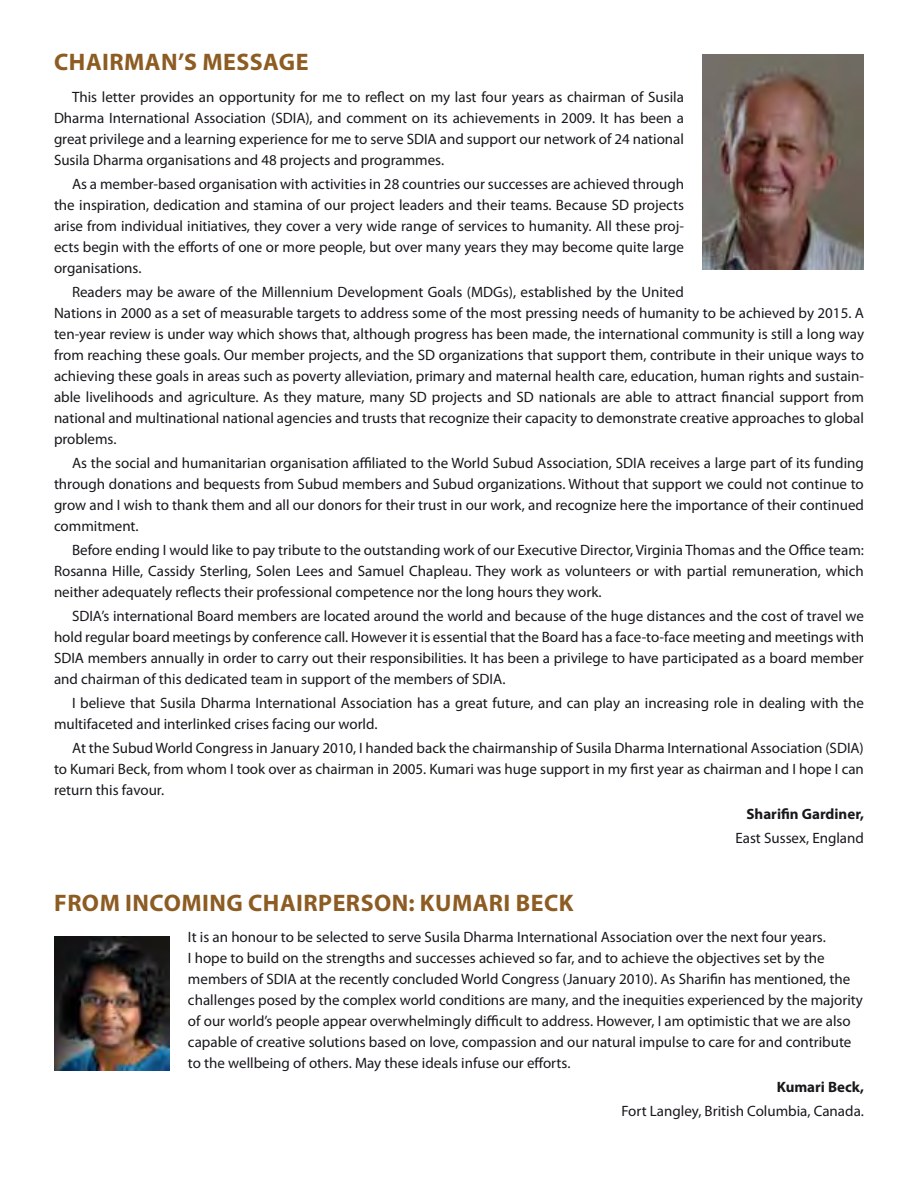
<style>
.page{position:relative;width:918px;height:1188px;background:#fff}
.page>*{position:absolute;margin:0;border:0;box-sizing:border-box;transform-origin:0 0}
.t1{font:700 24px "Myriad Pro";letter-spacing:.02em;color:#8d5c23}
.t2{font:15px/21px "Myriad Pro";color:#1a171c;text-align:justify}
.t3{font:700 15px "Myriad Pro";color:#1a171c}
</style>
<div class="page">
<img style="left:702px;top:54px;width:162px;height:215px">
<img style="left:54px;top:936px;width:116px;height:135px">
<h1 class="t1" style="left:54px;top:47px;width:256px">CHAIRMAN’S MESSAGE</h1>
<p class="t2" style="left:54px;top:86px;width:632px;text-indent:18px">This letter provides an opportunity for me to reflect on my last four years as chairman of Susila Dharma International Association (SDIA), and comment on its achievements in 2009. It has been a great privilege and a learning experience for me to serve SDIA and support our network of 24 national Susila Dharma organisations and 48 projects and programmes.</p>
<p class="t2" style="left:54px;top:173px;width:632px;text-indent:18px">As a member-based organisation with activities in 28 countries our successes are achieved through the inspiration, dedication and stamina of our project leaders and their teams. Because SD projects arise from individual initiatives, they cover a very wide range of services to humanity. All these proj&shy;ects begin with the efforts of one or more people, but over many years they may become quite large organisations.</p>
<p class="t2" style="left:54px;top:281px;width:812px;text-align:left;text-indent:18px">Readers may be aware of the Millennium Development Goals (MDGs), established by the United<br>Nations in 2000 as a set of measurable targets to address some of the most pressing needs of humanity to be achieved by 2015. A ten-year review is under way which shows that, although progress has been made, the international community is still a long way from reaching these goals. Our member projects, and the SD organizations that support them, contribute in their unique ways to achieving these goals in areas such as poverty alleviation, primary and maternal health care, education, human rights and sustain&shy;able livelihoods and agriculture. As they mature, many SD projects and SD nationals are able to attract financial support from national and multinational national agencies and trusts that recognize their capacity to demonstrate creative approaches to global problems.</p>
<p class="t2" style="left:54px;top:452px;width:811px;text-indent:18px">As the social and humanitarian organisation affiliated to the World Subud Association, SDIA receives a large part of its funding through donations and bequests from Subud members and Subud organizations. Without that support we could not continue to grow and I wish to thank them and all our donors for their trust in our work, and recognize here the importance of their continued commitment.</p>
<p class="t2" style="left:54px;top:539px;width:812px;text-indent:18px">Before ending I would like to pay tribute to the outstanding work of our Executive Director, Virginia Thomas and the Office team:<br>Rosanna Hille, Cassidy Sterling, Solen Lees and Samuel Chapleau. They work as volunteers or with partial remuneration, which neither adequately reflects their professional competence nor the long hours they work.</p>
<p class="t2" style="left:54px;top:605px;width:812px;text-indent:18px">SDIA’s international Board members are located around the world and because of the huge distances and the cost of travel we hold regular board meetings by conference call. However it is essential that the Board has a face-to-face meeting and meetings with SDIA members annually in order to carry out their responsibilities. It has been a privilege to have participated as a board member and chairman of this dedicated team in support of the members of SDIA.</p>
<p class="t2" style="left:54px;top:692px;width:811px;text-indent:18px">I believe that Susila Dharma International Association has a great future, and can play an increasing role in dealing with the multifaceted and interlinked crises facing our world.</p>
<p class="t2" style="left:54px;top:737px;width:811px;text-indent:18px">At the Subud World Congress in January 2010, I handed back the chairmanship of Susila Dharma International Association (SDIA) to Kumari Beck, from whom I took over as chairman in 2005. Kumari was huge support in my first year as chairman and I hope I can return this favour.</p>
<p class="t3" style="left:747px;top:804px;width:119px">SHARIFIN GARDINER,</p>
<p class="t2" style="left:735px;top:827px;width:130px">East Sussex, England</p>
<h1 class="t1" style="left:54px;top:887px;width:519px">FROM INCOMING CHAIRPERSON: KUMARI BECK</h1>
<p class="t2" style="left:188px;top:927px;width:677px;text-align:left">It is an honour to be selected to serve Susila Dharma International Association over the next four years.<br>I hope to build on the strengths and successes achieved so far, and to achieve the objectives set by the members of SDIA at the recently concluded World Congress (January 2010). As Sharifin has mentioned, the challenges posed by the complex world conditions are many, and the inequities experienced by the majority of our world’s people appear overwhelmingly difficult to address. However, I am optimistic that we are also capable of creative solutions based on love, compassion and our natural impulse to care for and contribute to the wellbeing of others. May these ideals infuse our efforts.</p>
<p class="t3" style="left:777px;top:1077px;width:89px">KUMARI BECK,</p>
<p class="t2" style="left:621px;top:1101px;width:244px">Fort Langley, British Columbia, Canada.</p>
</div>
